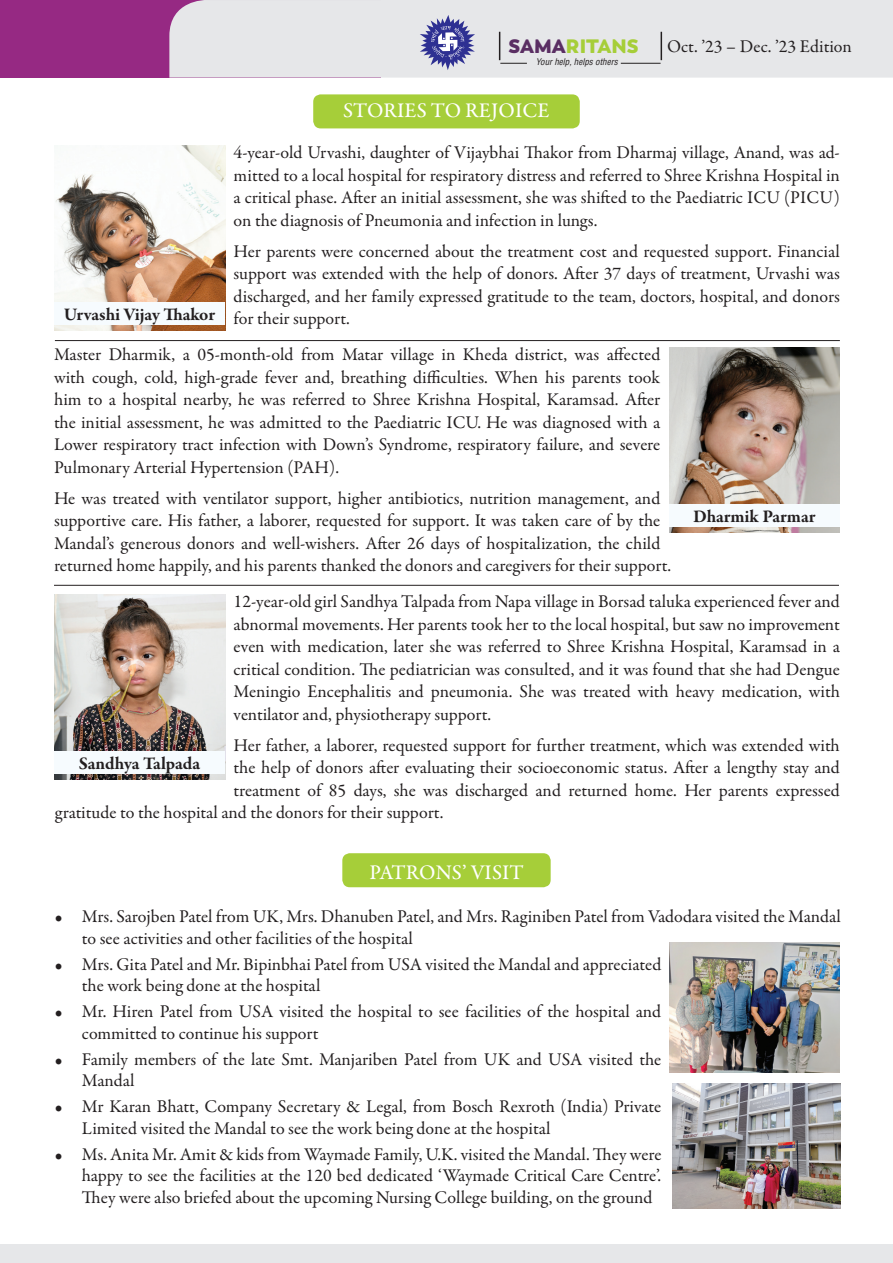
<style>
.page{position:relative;width:893px;height:1263px;background:#fff}
.page>*{position:absolute;margin:0;border:0;box-sizing:border-box;transform-origin:0 0}
.t1{font:500 21px "Garamond Premr Pro";letter-spacing:.01em;color:#fff}
.t2{font:800 19.35px "Boston";color:#a6ce39}
.t3{font:18px/22.5px "Garamond Premr Pro";letter-spacing:-.005em;color:#231f20}
.t4{font:700 18px "Garamond Premr Pro";letter-spacing:-.005em;color:#231f20}
.t5{font:italic condensed 9px "Helvetica LT Std";color:#231f20}
.s1{color:#5a2e63}
.s2{font-weight:400}
</style>
<div class="page">
<div style="left:0;top:0;width:380px;height:78px;background:#962983"></div>
<div style="left:169px;top:0;width:724px;height:78px;background:#e6e7e9"></div>
<div style="left:0;top:1245px;width:893px;height:18px;background:#e6e7e9"></div>
<div style="left:313px;top:94px;width:267px;height:34px;background:#a6ce39;border-radius:8px"></div>
<svg style="left:420px;top:15px;width:55px;height:55px;background:#9395c3"></svg>
<svg style="left:661px;top:32px;width:1px;height:28px"></svg>
<svg style="left:499px;top:32px;width:28px;height:32px"></svg>
<hr style="left:621px;top:63px;width:40px;height:1px;background:#231f20">
<div style="left:342px;top:853px;width:209px;height:34px;background:#a6ce39;border-radius:8px"></div>
<img style="left:54px;top:145px;width:171px;height:185px">
<div style="left:54px;top:302px;width:171px;height:22px;background:#f6fbfe"></div>
<img style="left:54px;top:594px;width:171px;height:185px">
<div style="left:54px;top:751px;width:171px;height:23px;background:#f6fbfe"></div>
<img style="left:669px;top:347px;width:171px;height:185px">
<div style="left:669px;top:504px;width:171px;height:22px;background:#f6fbfe"></div>
<hr style="left:55px;top:340px;width:785px;height:1px;background:#231f20">
<hr style="left:54px;top:585px;width:785px;height:1px;background:#231f20">
<img style="left:670px;top:943px;width:169px;height:129px">
<img style="left:673px;top:1083px;width:168px;height:126px">
<p class="t2" style="left:508px;top:34px;width:132px"><span class="s1">SAMA</span>RITANS</p>
<p class="t5" style="left:536px;top:56px;width:83px">Your help, helps others</p>
<p class="t1" style="left:343px;top:98px;width:208px">STORIES TO REJOICE</p>
<p class="t3" style="left:667px;top:36px;width:186px">Oct. ’23 – Dec. ’23 Edition</p>
<p class="t3" style="left:234px;top:142px;width:608px;text-align:justify">4-year-old Urvashi, daughter of Vijaybhai Thakor from Dharmaj village, Anand, was ad&shy;mitted to a local hospital for respiratory distress and referred to Shree Krishna Hospital in a critical phase. After an initial assessment, she was shifted to the Paediatric ICU (PICU) on the diagnosis of Pneumonia and infection in lungs.</p>
<p class="t3" style="left:234px;top:240px;width:608px;text-align:justify">Her parents were concerned about the treatment cost and requested support. Financial support was extended with the help of donors. After 37 days of treatment, Urvashi was discharged, and her family expressed gratitude to the team, doctors, hospital, and donors</p>
<p class="t4" style="left:64px;top:303px;width:288px">Urvashi Vijay Thakor <span class="s2">for their support.</span></p>
<p class="t3" style="left:54px;top:344px;width:608px;text-align:justify">Master Dharmik, a 05-month-old from Matar village in Kheda district, was affected with cough, cold, high-grade fever and, breathing difficulties. When his parents took him to a hospital nearby, he was referred to Shree Krishna Hospital, Karamsad. After the initial assessment, he was admitted to the Paediatric ICU. He was diagnosed with a Lower respiratory tract infection with Down’s Syndrome, respiratory failure, and severe Pulmonary Arterial Hypertension (PAH).</p>
<p class="t3" style="left:54px;top:487px;width:619px">He was treated with ventilator support, higher antibiotics, nutrition management, and supportive care. His father, a laborer, requested for support. It was taken care of by the Mandal’s generous donors and well-wishers. After 26 days of hospitalization, the child returned home happily, and his parents thanked the donors and caregivers for their support.</p>
<p class="t3" style="left:234px;top:591px;width:608px;text-align:justify">12-year-old girl Sandhya Talpada from Napa village in Borsad taluka experienced fever and abnormal movements. Her parents took her to the local hospital, but saw no improvement even with medication, later she was referred to Shree Krishna Hospital, Karamsad in a critical condition. The pediatrician was consulted, and it was found that she had Dengue Meningio Encephalitis and pneumonia. She was treated with heavy medication, with ventilator and, physiotherapy support.</p>
<p class="t3" style="left:234px;top:734px;width:608px">Her father, a laborer, requested support for further treatment, which was extended with</p>
<p class="t3" style="left:234px;top:757px;width:608px">the help of donors after evaluating their socioeconomic status. After a lengthy stay and</p>
<p class="t3" style="left:234px;top:779px;width:608px">treatment of 85 days, she was discharged and returned home. Her parents expressed</p>
<p class="t3" style="left:55px;top:802px;width:390px">gratitude to the hospital and the donors for their support.</p>
<p class="t4" style="left:693px;top:505px;width:124px">Dharmik Parmar</p>
<p class="t4" style="left:79px;top:752px;width:123px">Sandhya Talpada</p>
<p class="t1" style="left:369px;top:859px;width:155px">PATRONS’ VISIT</p>
<p class="t3" style="left:82px;top:906px;width:760px;line-height:21.6px;text-indent:-27px">• Mrs. Sarojben Patel from UK, Mrs. Dhanuben Patel, and Mrs. Raginiben Patel from Vadodara visited the Mandal to see activities and other facilities of the hospital</p>
<p class="t3" style="left:82px;top:954px;width:581px;line-height:21.6px;text-indent:-27px">• Mrs. Gita Patel and Mr. Bipinbhai Patel from USA visited the Mandal and appreciated the work being done at the hospital</p>
<p class="t3" style="left:82px;top:1001px;width:581px;line-height:21.6px;text-indent:-27px">• Mr. Hiren Patel from USA visited the hospital to see facilities of the hospital and committed to continue his support</p>
<p class="t3" style="left:82px;top:1049px;width:581px;line-height:21.6px;text-indent:-27px">• Family members of the late Smt. Manjariben Patel from UK and USA visited the<br>Mandal</p>
<p class="t3" style="left:82px;top:1096px;width:581px;line-height:21.6px;text-indent:-27px">• Mr Karan Bhatt, Company Secretary &amp; Legal, from Bosch Rexroth (India) Private<br>Limited visited the Mandal to see the work being done at the hospital</p>
<p class="t3" style="left:82px;top:1143px;width:581px;line-height:21.6px;text-align:justify;text-indent:-27px">• Ms. Anita Mr. Amit &amp; kids from Waymade Family, U.K. visited the Mandal. They were happy to see the facilities at the 120 bed dedicated ‘Waymade Critical Care Centre’.<br>They were also briefed about the upcoming Nursing College building, on the ground</p>
</div>
